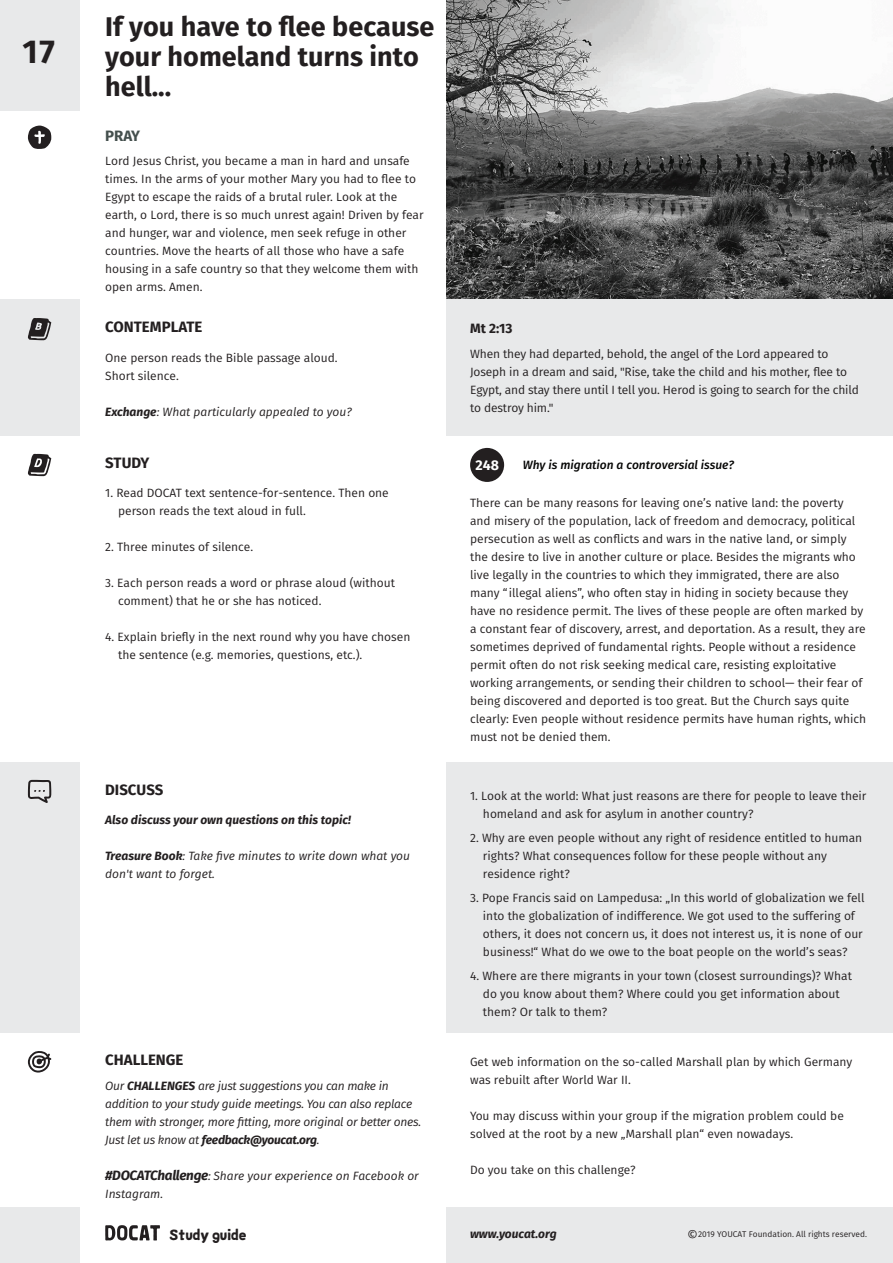
<style>
.page{position:relative;width:893px;height:1263px;background:#fff}
.page>*{position:absolute;margin:0;border:0;box-sizing:border-box;transform-origin:0 0}
.t1{font:700 33px "Fira Sans";color:#231f20}
.t2{font:700 27px/30px "Fira Sans";color:#231f20}
.t3{font:700 15px "Fira Sans";color:#231f20}
.t4{font:700 15px "Fira Sans";color:#444f4d}
.t5{font:900 14.85px "Rockster";color:#231f20}
.t6{font:700 14.1px "Fira Sans";color:#fff}
.t7{font:700 13.5px "Fira Sans";color:#231f20}
.t8{font:12px/18px "Fira Sans";color:#231f20}
.t9{font:italic 12px/18px "Fira Sans";letter-spacing:-.02em;color:#231f20}
.t10{font:italic 12px/18px "Fira Sans";color:#231f20}
.t11{font:italic 700 12px "Fira Sans";color:#231f20}
.t12{font:italic 500 12px "Fira Sans";color:#050504}
.t13{font:8.4px "Fira Sans";color:#231f20}
.s1{font-weight:700}
.s2{font-weight:700;font-size:13.5px}
.s3{font-size:13.5px}
</style>
<div class="page">
<div style="left:446px;top:1207px;width:447px;height:56px;background:#e8e9ea"></div>
<div style="left:0;top:1207px;width:79px;height:56px;background:#e8e9ea"></div>
<img style="left:446px;top:0;width:447px;height:300px">
<svg style="left:28px;top:453px;width:23px;height:23px"></svg>
<div style="left:470px;top:448px;width:34px;height:34px;background:#231f20;border-radius:50%"></div>
<div style="left:0;top:0;width:79px;height:111px;background:#e8e9ea"></div>
<div style="left:446px;top:300px;width:447px;height:136px;background:#e8e9ea"></div>
<div style="left:0;top:300px;width:79px;height:136px;background:#e8e9ea"></div>
<svg style="left:28px;top:126px;width:23px;height:23px"></svg>
<svg style="left:28px;top:318px;width:23px;height:23px"></svg>
<div style="left:0;top:762px;width:79px;height:271px;background:#e8e9ea"></div>
<div style="left:446px;top:762px;width:447px;height:271px;background:#e8e9ea"></div>
<svg style="left:28px;top:780px;width:23px;height:23px"></svg>
<svg style="left:28px;top:1051px;width:23px;height:21px"></svg>
<svg style="left:105px;top:1225px;width:55px;height:15px"></svg>
<h1 class="t1" style="left:23px;top:24px;width:34px">17</h1>
<h2 class="t2" style="left:105px;top:10px;width:331px">If you have to flee because your homeland turns into hell...</h2>
<p class="t4" style="left:105px;top:123px;width:36px">PRAY</p>
<p class="t8" style="left:105px;top:152px;width:320px">Lord Jesus Christ, you became a man in hard and unsafe times. In the arms of your mother Mary you had to flee to Egypt to escape the raids of a brutal ruler. Look at the earth, o Lord, there is so much unrest again! Driven by fear and hunger, war and violence, men seek refuge in other countries. Move the hearts of all those who have a safe housing in a safe country so that they welcome them with open arms. Amen.</p>
<p class="t3" style="left:105px;top:315px;width:99px">CONTEMPLATE</p>
<p class="t8" style="left:105px;top:348px;width:234px">One person reads the Bible passage aloud.<br>Short silence.</p>
<p class="t10" style="left:105px;top:402px;width:248px"><span class="s1">Exchange</span>: What particularly appealed to you?</p>
<p class="t7" style="left:470px;top:317px;width:44px">Mt 2:13</p>
<p class="t8" style="left:470px;top:344px;width:390px">When they had departed, behold, the angel of the Lord appeared to Joseph in a dream and said, "Rise, take the child and his mother, flee to Egypt, and stay there until I tell you. Herod is going to search for the child to destroy him."</p>
<p class="t3" style="left:105px;top:450px;width:46px">STUDY</p>
<p class="t6" style="left:475px;top:454px;width:25px">248</p>
<p class="t12" style="left:523px;top:455px;width:213px">Why is migration a controversial issue?</p>
<p class="t8" style="left:118px;top:484px;width:272px;text-indent:-13px">1. Read DOCAT text sentence-for-sentence. Then one person reads the text aloud in full.</p>
<p class="t8" style="left:105px;top:538px;width:150px">2. Three minutes of silence.</p>
<p class="t8" style="left:118px;top:574px;width:278px;text-indent:-13px">3. Each person reads a word or phrase aloud (without comment) that he or she has noticed.</p>
<p class="t8" style="left:118px;top:628px;width:294px;text-indent:-13px">4. Explain briefly in the next round why you have chosen the sentence (e.g. memories, questions, etc.).</p>
<p class="t3" style="left:105px;top:777px;width:60px">DISCUSS</p>
<p class="t11" style="left:105px;top:809px;width:247px">Also discuss your own questions on this topic!</p>
<p class="t10" style="left:105px;top:846px;width:306px"><span class="s1">Treasure Book</span>: Take five minutes to write down what you don't want to forget.</p>
<p class="t3" style="left:105px;top:1047px;width:80px">CHALLENGE</p>
<p class="t9" style="left:105px;top:1076px;width:317px">Our <span class="s1">CHALLENGES</span> are just suggestions you can make in addition to your study guide meetings. You can also replace them with stronger, more fitting, more original or better ones.<br>Just let us know at <span class="s1">feedback@youcat.org</span>.</p>
<p class="t10" style="left:105px;top:1166px;width:315px"><span class="s2">#DOCATChallenge</span>: Share your experience on Facebook or<br>Instagram.</p>
<p class="t5" style="left:169px;top:1224px;width:79px">Study guide</p>
<p class="t8" style="left:470px;top:493px;width:398px">There can be many reasons for leaving one’s native land: the poverty and misery of the population, lack of freedom and democracy, political persecution as well as conflicts and wars in the native land, or simply the desire to live in another culture or place. Besides the migrants who live legally in the countries to which they immigrated, there are also many “illegal aliens”, who often stay in hiding in society because they have no residence permit. The lives of these people are often marked by a constant fear of discovery, arrest, and deportation. As a result, they are sometimes deprived of fundamental rights. People without a residence permit often do not risk seeking medical care, resisting exploitative working arrangements, or sending their children to school— their fear of being discovered and deported is too great. But the Church says quite clearly: Even people without residence permits have human rights, which must not be denied them.</p>
<p class="t8" style="left:483px;top:786px;width:385px;text-indent:-13px">1. Look at the world: What just reasons are there for people to leave their homeland and ask for asylum in another country?</p>
<p class="t8" style="left:483px;top:828px;width:381px;text-indent:-13px">2. Why are even people without any right of residence entitled to human rights? What consequences follow for these people without any residence right?</p>
<p class="t8" style="left:483px;top:888px;width:383px;text-indent:-13px">3. Pope Francis said on Lampedusa: „In this world of globalization we fell into the globalization of indifference. We got used to the suffering of others, it does not concern us, it does not interest us, it is none of our business!“ What do we owe to the boat people on the world’s seas?</p>
<p class="t8" style="left:483px;top:966px;width:370px;text-indent:-13px">4. Where are there migrants in your town (closest surroundings)? What do you know about them? Where could you get information about them? Or talk to them?</p>
<p class="t8" style="left:470px;top:1052px;width:384px">Get web information on the so-called Marshall plan by which Germany was rebuilt after World War II.</p>
<p class="t8" style="left:470px;top:1106px;width:375px">You may discuss within your group if the migration problem could be solved at the root by a new „Marshall plan“ even nowadays.</p>
<p class="t8" style="left:470px;top:1160px;width:167px">Do you take on this challenge?</p>
<p class="t11" style="left:470px;top:1224px;width:88px">www.youcat.org</p>
<p class="t13" style="left:687px;top:1228px;width:181px"><span class="s3">©</span>2019 YOUCAT Foundation. All rights reserved.</p>
</div>
